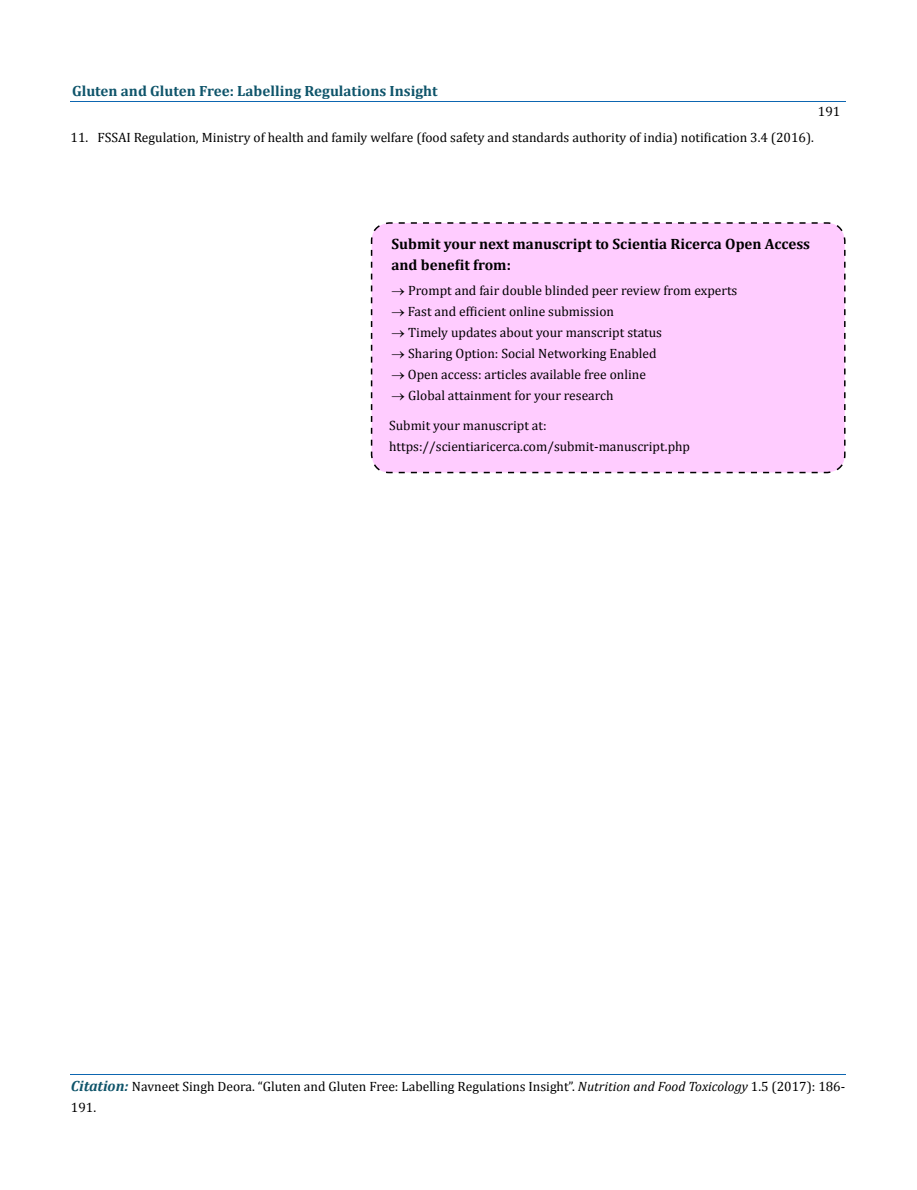
<style>
.page{position:relative;width:917px;height:1190px;background:#fff}
.page>*{position:absolute;margin:0;border:0;box-sizing:border-box;transform-origin:0 0}
.t1{font:700 15px/21px "Cambria";color:#000}
.t2{font:700 14.85px "Cambria";color:#0e546a}
.t3{font:13.5px/21px "Cambria";color:#000}
.s1{font-weight:700;font-style:italic;font-size:14.85px;color:#0e546a}
.s2{font-style:italic}
</style>
<div class="page">
<hr style="left:70px;top:102px;width:775px;height:1px;background:#0d66b1">
<hr style="left:70px;top:1074px;width:775px;height:1px;background:#0d66b1">
<div style="left:370px;top:222px;width:476px;height:252px;background:#fcf"></div>
<p class="t2" style="left:72px;top:82px;width:367px">Gluten and Gluten Free: Labelling Regulations Insight</p>
<p class="t3" style="left:818px;top:101px;width:24px">191</p>
<p class="t3" style="left:70px;top:127px;width:745px">11. FSSAI Regulation, Ministry of health and family welfare (food safety and standards authority of india) notification 3.4 (2016).</p>
<p class="t1" style="left:391px;top:233px;width:420px">Submit your next manuscript to Scientia Ricerca Open Access and benefit from:</p>
<p class="t3" style="left:391px;top:280px;width:347px">→ Prompt and fair double blinded peer review from experts</p>
<p class="t3" style="left:391px;top:301px;width:224px">→ Fast and efficient online submission</p>
<p class="t3" style="left:391px;top:322px;width:272px">→ Timely updates about your manscript status</p>
<p class="t3" style="left:391px;top:343px;width:266px">→ Sharing Option: Social Networking Enabled</p>
<p class="t3" style="left:391px;top:364px;width:256px">→ Open access: articles available free online</p>
<p class="t3" style="left:389px;top:381px;width:226px;line-height:29.4px">→ Global attainment for your research<br>Submit your manuscript at:</p>
<p class="t3" style="left:389px;top:435px;width:302px">https://scientiaricerca.com/submit-manuscript.php</p>
<p class="t3" style="left:71px;top:1075px;width:775px"><span class="s1">Citation:</span> Navneet Singh Deora. “Gluten and Gluten Free: Labelling Regulations Insight”. <span class="s2">Nutrition and Food Toxicology</span> 1.5 (2017): 186-<br>191.</p>
</div>
